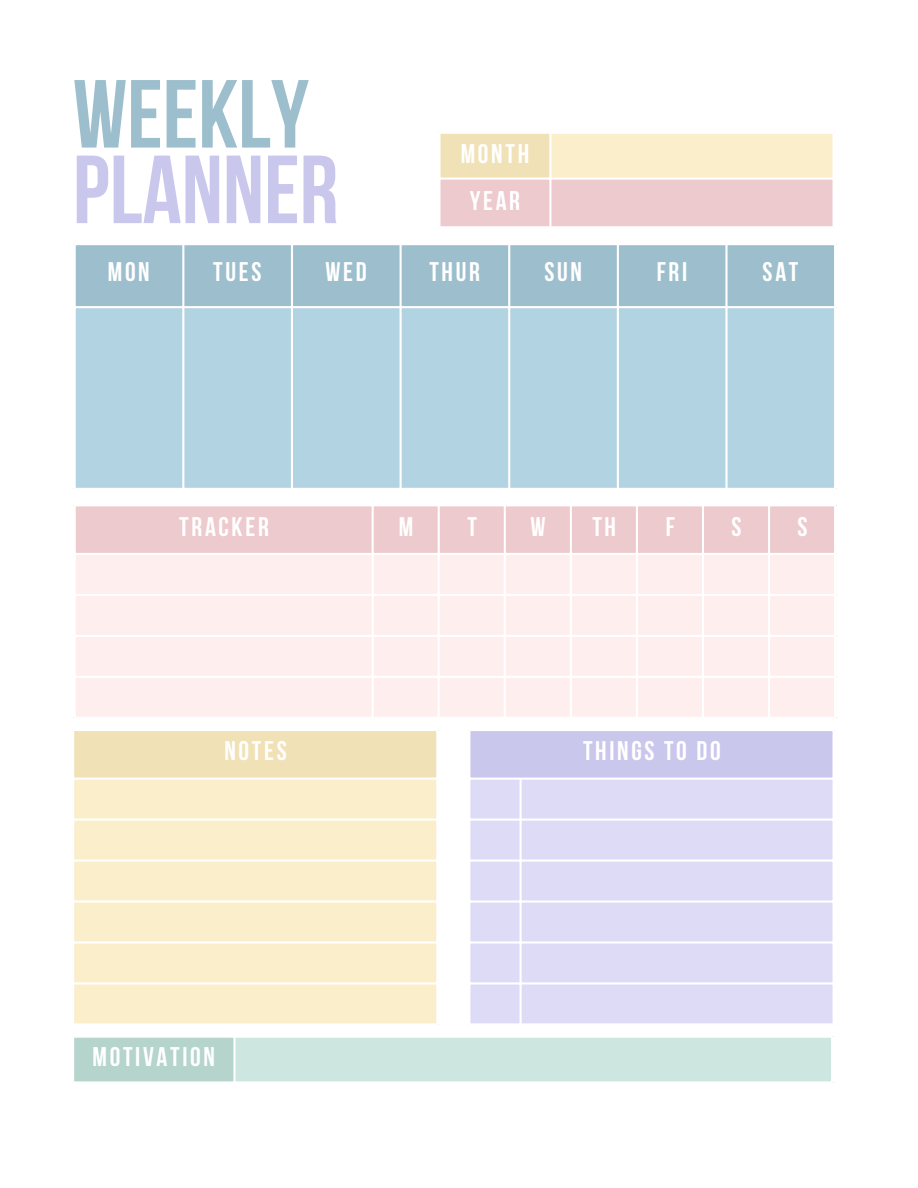
<style>
.page{position:relative;width:918px;height:1188px;background:#fff}
.page>*{position:absolute;margin:0;border:0;box-sizing:border-box;transform-origin:0 0}
.t1{font:700 96.45px "Bebas Neue";color:#cac7ed}
.t2{font:700 96.45px "Bebas Neue";color:#9dbfcd}
.t3{font:700 27px "Bebas Neue";color:#fff}
.t4{font:700 26.85px "Bebas Neue";letter-spacing:.1em;color:#fff}
</style>
<div class="page">
<div style="left:76px;top:506px;width:758px;height:47px;background:#edcacd"></div>
<div style="left:76px;top:555px;width:758px;height:162px;background:#fee"></div>
<hr style="left:372px;top:506px;width:2px;height:211px;background:#fff">
<hr style="left:438px;top:506px;width:2px;height:211px;background:#fff">
<hr style="left:504px;top:506px;width:2px;height:211px;background:#fff">
<hr style="left:570px;top:506px;width:2px;height:211px;background:#fff">
<hr style="left:636px;top:506px;width:2px;height:211px;background:#fff">
<hr style="left:702px;top:506px;width:2px;height:211px;background:#fff">
<hr style="left:768px;top:506px;width:2px;height:211px;background:#fff">
<hr style="left:74px;top:594px;width:762px;height:2px;background:#fff">
<hr style="left:74px;top:635px;width:762px;height:2px;background:#fff">
<hr style="left:74px;top:676px;width:762px;height:2px;background:#fff">
<div style="left:73px;top:730px;width:365px;height:49px;background:#f1e1b6"></div>
<div style="left:74px;top:780px;width:362px;height:243px;background:#fbeecb"></div>
<hr style="left:72px;top:731px;width:2px;height:292px;background:#fff">
<hr style="left:436px;top:731px;width:2px;height:292px;background:#fff">
<hr style="left:72px;top:729px;width:366px;height:2px;background:#fff">
<hr style="left:72px;top:778px;width:366px;height:2px;background:#fff">
<hr style="left:72px;top:819px;width:366px;height:2px;background:#fff">
<hr style="left:72px;top:860px;width:366px;height:2px;background:#fff">
<hr style="left:72px;top:900px;width:366px;height:3px;background:#fff">
<hr style="left:72px;top:941px;width:366px;height:3px;background:#fff">
<hr style="left:72px;top:982px;width:366px;height:3px;background:#fff">
<div style="left:469px;top:730px;width:365px;height:49px;background:#cac7ed"></div>
<div style="left:470px;top:780px;width:363px;height:243px;background:#dddbf6"></div>
<hr style="left:468px;top:731px;width:2px;height:292px;background:#fff">
<hr style="left:520px;top:780px;width:2px;height:243px;background:#fff">
<hr style="left:833px;top:731px;width:2px;height:292px;background:#fff">
<hr style="left:468px;top:729px;width:367px;height:2px;background:#fff">
<hr style="left:468px;top:778px;width:367px;height:2px;background:#fff">
<hr style="left:468px;top:819px;width:367px;height:2px;background:#fff">
<hr style="left:468px;top:860px;width:367px;height:2px;background:#fff">
<hr style="left:468px;top:900px;width:367px;height:3px;background:#fff">
<hr style="left:468px;top:941px;width:367px;height:3px;background:#fff">
<hr style="left:468px;top:982px;width:367px;height:3px;background:#fff">
<div style="left:76px;top:245px;width:758px;height:61px;background:#9dbfcd"></div>
<div style="left:76px;top:308px;width:758px;height:180px;background:#b2d3e1"></div>
<hr style="left:182px;top:245px;width:2px;height:243px;background:#fff">
<hr style="left:291px;top:245px;width:2px;height:243px;background:#fff">
<hr style="left:400px;top:245px;width:2px;height:243px;background:#fff">
<hr style="left:508px;top:245px;width:2px;height:243px;background:#fff">
<hr style="left:617px;top:245px;width:2px;height:243px;background:#fff">
<hr style="left:725px;top:245px;width:3px;height:243px;background:#fff">
<div style="left:439px;top:132px;width:112px;height:47px;background:#f1e1b6"></div>
<div style="left:550px;top:132px;width:284px;height:47px;background:#fbeecb"></div>
<div style="left:441px;top:180px;width:392px;height:46px;background:#edcacd"></div>
<hr style="left:438px;top:134px;width:3px;height:92px;background:#fff">
<hr style="left:549px;top:134px;width:2px;height:92px;background:#fff">
<hr style="left:833px;top:134px;width:2px;height:92px;background:#fff">
<hr style="left:438px;top:132px;width:397px;height:2px;background:#fff">
<hr style="left:438px;top:178px;width:397px;height:2px;background:#fff">
<div style="left:73px;top:1036px;width:162px;height:47px;background:#b4d4cc"></div>
<div style="left:234px;top:1036px;width:598px;height:47px;background:#cee6e0"></div>
<hr style="left:72px;top:1038px;width:2px;height:43px;background:#fff">
<hr style="left:233px;top:1038px;width:3px;height:43px;background:#fff">
<hr style="left:831px;top:1038px;width:2px;height:43px;background:#fff">
<hr style="left:72px;top:1036px;width:761px;height:2px;background:#fff">
<hr style="left:72px;top:1081px;width:761px;height:3px;background:#fff">
<p class="t2" style="left:73px;top:75px;width:238px">WEEKLY</p>
<p class="t1" style="left:73px;top:151px;width:267px">PLANNER</p>
<p class="t4" style="left:461px;top:142px;width:70px">MONTH</p>
<p class="t3" style="left:470px;top:189px;width:52px">YEAR</p>
<p class="t4" style="left:108px;top:261px;width:43px">MON</p>
<p class="t4" style="left:213px;top:261px;width:50px">TUES</p>
<p class="t4" style="left:325px;top:261px;width:43px">WED</p>
<p class="t4" style="left:429px;top:261px;width:52px">THUR</p>
<p class="t4" style="left:545px;top:261px;width:39px">SUN</p>
<p class="t4" style="left:657px;top:261px;width:32px">FRI</p>
<p class="t4" style="left:763px;top:261px;width:37px">SAT</p>
<h1 class="t4" style="left:179px;top:516px;width:91px">TRACKER</h1>
<p class="t4" style="left:399px;top:516px;width:16px">M</p>
<p class="t4" style="left:467px;top:516px;width:11px">T</p>
<h1 class="t4" style="left:531px;top:516px;width:17px">W</h1>
<p class="t4" style="left:592px;top:516px;width:25px">TH</p>
<p class="t4" style="left:666px;top:516px;width:11px">F</p>
<p class="t4" style="left:731px;top:516px;width:12px">S</p>
<p class="t4" style="left:797px;top:516px;width:12px">S</p>
<p class="t4" style="left:225px;top:740px;width:64px">NOTES</p>
<p class="t4" style="left:583px;top:740px;width:139px">THINGS TO DO</p>
<p class="t4" style="left:93px;top:1046px;width:124px">MOTIVATION</p>
</div>
